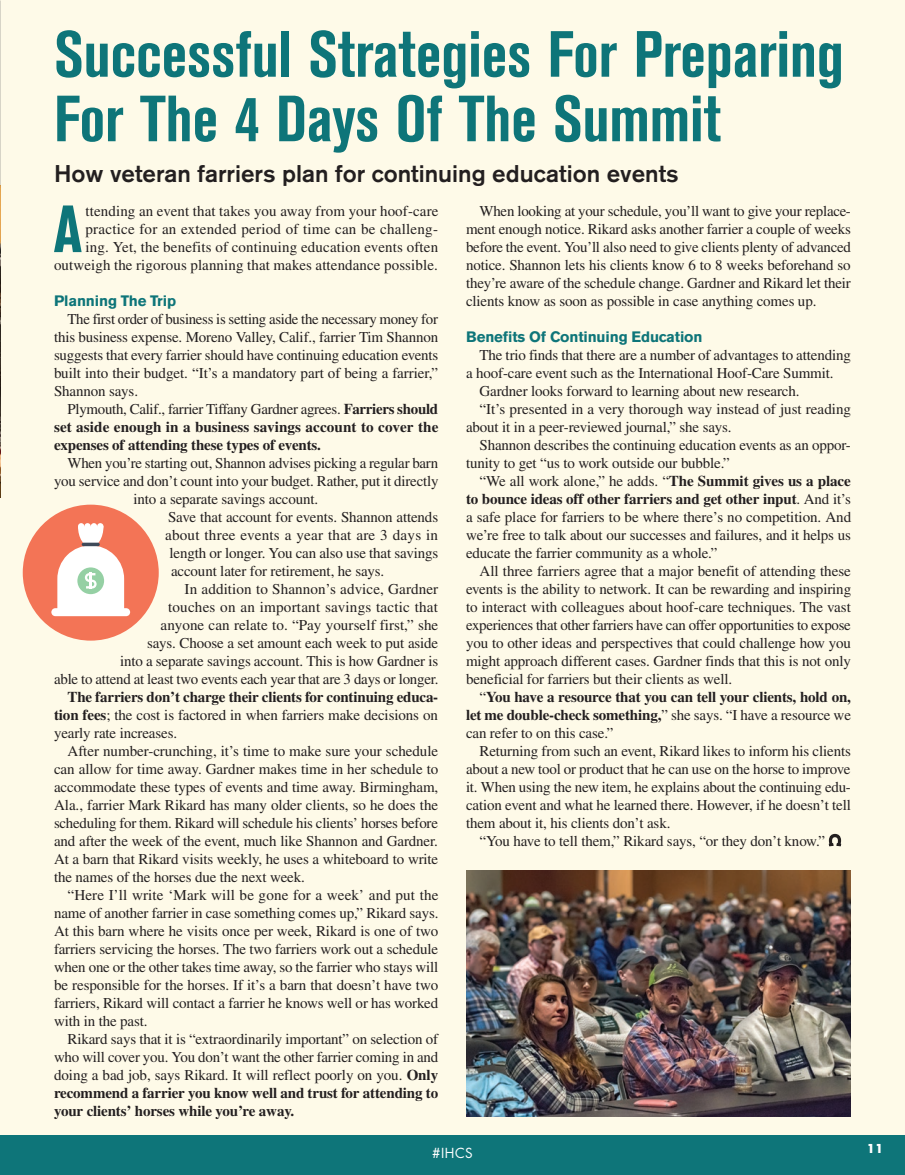
<style>
.page{position:relative;width:905px;height:1175px;background:#fff}
.page>*{position:absolute;margin:0;border:0;box-sizing:border-box;transform-origin:0 0}
.Body_Copy_1st{font:700 condensed 66px "Akzidenz Grotesk BE";color:#0e7579}
.HEADLINE{font:700 condensed 64.5px/64.5px "Akzidenz Grotesk BE";color:#0e7579}
.Deck{font:500 24px "Akzidenz Grotesk BE";color:#231f20}
.Body_Copy{font:15px/18px "Times";letter-spacing:-.01em;color:#231f20;text-align:justify}
.Body_Copy-2{font:700 15px/18px "Times";letter-spacing:-.01em;color:#231f20;text-align:justify}
.Body_Copy_1st-2{font:15px/18px "Times";letter-spacing:.01em;color:#231f20;text-align:right}
.SUBHEAD{font:700 15px "Akzidenz Grotesk BE";letter-spacing:-.01em;color:#0e7579}
.Body_Copy-3{font:15px "Times";letter-spacing:.015em;color:#231f20}
.t1{font:13.5px "Futura";color:#fff}
.t2{font:700 12px "Futura";color:#fff}
.s1{font-weight:400}
.s2{font-weight:700}
</style>
<div class="page">
<div style="left:0;top:1134px;width:904px;height:40px;background:#0e7579"></div>
<div style="left:0;top:0;width:904px;height:1134px;background:#fefae8"></div>
<img style="left:0;top:0;width:1px;height:185px">
<img style="left:0;top:185px;width:1px;height:312px">
<div style="left:23px;top:504px;width:136px;height:136px;background:#f37456;border-radius:50%"></div>
<svg style="left:51px;top:523px;width:79px;height:93px"></svg>
<svg style="left:828px;top:833px;width:14px;height:14px"></svg>
<img style="left:466px;top:870px;width:384px;height:246px">
<p class="HEADLINE" style="left:54px;top:23px;width:791px">Successful Strategies For Preparing<br>For The 4 Days Of The Summit</p>
<p class="Deck" style="left:54px;top:159px;width:626px">How veteran farriers plan for continuing education events</p>
<p class="Body_Copy_1st" style="left:53px;top:191px;width:30px">A</p>
<p class="Body_Copy_1st-2" style="left:54px;top:202px;width:386px">ttending an event that takes you away from your hoof-care practice for an extended period of time can be challeng-<br>ing. Yet, the benefits of continuing education events often outweigh the rigorous planning that makes attendance possible.</p>
<p class="SUBHEAD" style="left:54px;top:292px;width:124px">Planning The Trip</p>
<p class="Body_Copy" style="left:54px;top:310px;width:386px;text-indent:14px">The first order of business is setting aside the necessary money for this business expense. Moreno Valley, Calif., farrier Tim Shannon suggests that every farrier should have continuing education events built into their budget. “It’s a mandatory part of being a farrier,” Shannon says.</p>
<p class="Body_Copy-2" style="left:54px;top:400px;width:386px;text-indent:14px"><span class="s1">Plymouth, Calif., farrier Tiffany Gardner agrees.</span> Farriers should set aside enough in a business savings account to cover the expenses of attending these types of events.</p>
<p class="Body_Copy" style="left:68px;top:454px;width:372px">When you’re starting out, Shannon advises picking a regular barn</p>
<p class="Body_Copy" style="left:54px;top:472px;width:386px">you service and don’t count into your budget. Rather, put it directly</p>
<p class="Body_Copy" style="left:134px;top:490px;width:186px">into a separate savings account.</p>
<p class="Body_Copy" style="left:168px;top:508px;width:271px">Save that account for events. Shannon attends</p>
<p class="Body_Copy-3" style="left:165px;top:527px;width:274px">about three events a year that are 3 days in</p>
<p class="Body_Copy" style="left:170px;top:544px;width:270px">length or longer. You can also use that savings</p>
<p class="Body_Copy" style="left:171px;top:562px;width:215px">account later for retirement, he says.</p>
<p class="Body_Copy" style="left:54px;top:580px;width:386px;text-align:right">In addition to Shannon’s advice, Gardner<br>touches on an important savings tactic that<br>anyone can relate to. “Pay yourself first,” she<br>says. Choose a set amount each week to put aside<br>into a separate savings account. This is how Gardner is<br>able to attend at least two events each year that are 3 days or longer.</p>
<p class="Body_Copy" style="left:54px;top:688px;width:386px;text-indent:14px"><span class="s2">The farriers don’t charge their clients for continuing educa&shy;tion fees</span>; the cost is factored in when farriers make decisions on yearly rate increases.</p>
<p class="Body_Copy" style="left:54px;top:742px;width:386px;text-indent:14px">After number-crunching, it’s time to make sure your schedule can allow for time away. Gardner makes time in her schedule to accommodate these types of events and time away. Birmingham, Ala., farrier Mark Rikard has many older clients, so he does the scheduling for them. Rikard will schedule his clients’ horses before and after the week of the event, much like Shannon and Gardner.<br>At a barn that Rikard visits weekly, he uses a whiteboard to write the names of the horses due the next week.</p>
<p class="Body_Copy" style="left:54px;top:886px;width:386px;text-indent:14px">“Here I’ll write ‘Mark will be gone for a week’ and put the name of another farrier in case something comes up,” Rikard says.<br>At this barn where he visits once per week, Rikard is one of two farriers servicing the horses. The two farriers work out a schedule when one or the other takes time away, so the farrier who stays will be responsible for the horses. If it’s a barn that doesn’t have two farriers, Rikard will contact a farrier he knows well or has worked with in the past.</p>
<p class="Body_Copy" style="left:54px;top:1030px;width:386px;text-indent:14px">Rikard says that it is “extraordinarily important” on selection of who will cover you. You don’t want the other farrier coming in and doing a bad job, says Rikard. It will reflect poorly on you. <span class="s2">Only recommend a farrier you know well and trust for attending to your clients’ horses while you’re away.</span></p>
<p class="Body_Copy" style="left:466px;top:202px;width:386px;text-indent:14px">When looking at your schedule, you’ll want to give your replace&shy;ment enough notice. Rikard asks another farrier a couple of weeks before the event. You’ll also need to give clients plenty of advanced notice. Shannon lets his clients know 6 to 8 weeks beforehand so they’re aware of the schedule change. Gardner and Rikard let their clients know as soon as possible in case anything comes up.</p>
<p class="SUBHEAD" style="left:466px;top:328px;width:238px">Benefits Of Continuing Education</p>
<p class="Body_Copy" style="left:466px;top:346px;width:386px;text-indent:14px">The trio finds that there are a number of advantages to attending a hoof-care event such as the International Hoof-Care Summit.</p>
<p class="Body_Copy" style="left:479px;top:382px;width:321px">Gardner looks forward to learning about new research.</p>
<p class="Body_Copy" style="left:466px;top:400px;width:386px;text-indent:14px">“It’s presented in a very thorough way instead of just reading about it in a peer-reviewed journal,” she says.</p>
<p class="Body_Copy" style="left:466px;top:436px;width:386px;text-indent:14px">Shannon describes the continuing education events as an oppor&shy;tunity to get “us to work outside our bubble.”</p>
<p class="Body_Copy" style="left:466px;top:472px;width:387px;text-indent:14px">“We all work alone,” he adds. “<span class="s2">The Summit gives us a place to bounce ideas off other farriers and get other input</span>. And it’s a safe place for farriers to be where there’s no competition. And we’re free to talk about our successes and failures, and it helps us educate the farrier community as a whole.”</p>
<p class="Body_Copy" style="left:466px;top:562px;width:386px;text-indent:14px">All three farriers agree that a major benefit of attending these events is the ability to network. It can be rewarding and inspiring to interact with colleagues about hoof-care techniques. The vast experiences that other farriers have can offer opportunities to expose you to other ideas and perspectives that could challenge how you might approach different cases. Gardner finds that this is not only beneficial for farriers but their clients as well.</p>
<p class="Body_Copy-2" style="left:466px;top:688px;width:386px;text-indent:14px"><span class="s1">“</span>You have a resource that you can tell your clients, hold on, let me double-check something,<span class="s1">” she says. “I have a resource we can refer to on this case.”</span></p>
<p class="Body_Copy" style="left:466px;top:742px;width:386px;text-indent:14px">Returning from such an event, Rikard likes to inform his clients about a new tool or product that he can use on the horse to improve it. When using the new item, he explains about the continuing edu&shy;cation event and what he learned there. However, if he doesn’t tell them about it, his clients don’t ask.</p>
<p class="Body_Copy" style="left:479px;top:832px;width:347px">“You have to tell them,” Rikard says, “or they don’t know.”</p>
<p class="t1" style="left:432px;top:1143px;width:42px">#IHCS</p>
<p class="t2" style="left:866px;top:1139px;width:18px">11</p>
</div>
